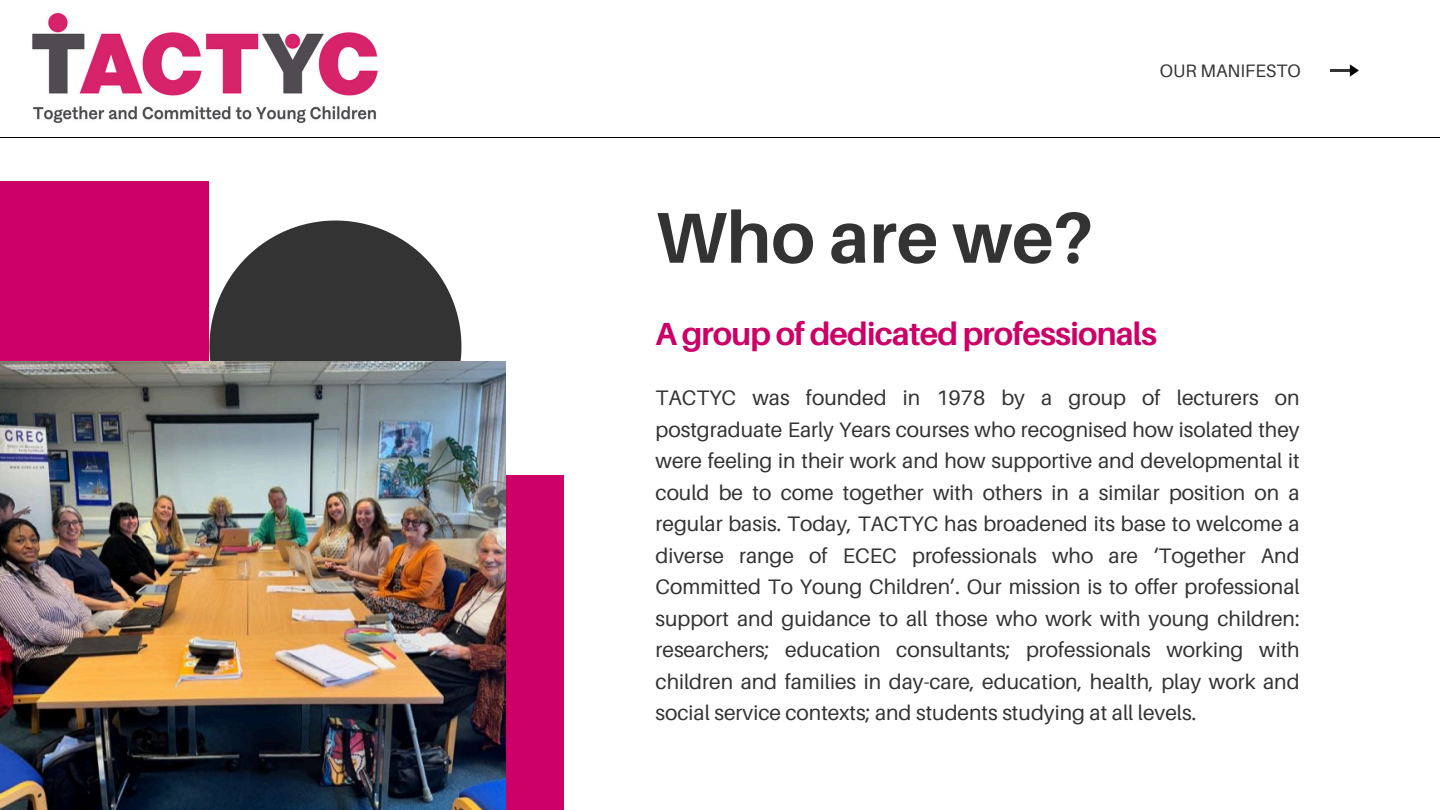
<style>
.page{position:relative;width:1440px;height:810px;background:#fff}
.page>*{position:absolute;margin:0;border:0;box-sizing:border-box;transform-origin:0 0}
.t1{font:700 72px "Aileron";color:#333}
.t2{font:700 32px "Aileron";letter-spacing:-.025em;color:#c06}
.t3{font:21px/31.5px "Aileron";color:#333;text-align:justify}
.t4{font:18px "Aileron";color:#333}
</style>
<div class="page">
<hr style="left:0;top:137px;width:1440px;height:1px;background:#000">
<div style="left:397px;top:476px;width:166px;height:334px;background:#c06"></div>
<svg style="left:1331px;top:64px;width:28px;height:13px"></svg>
<div style="left:0;top:181px;width:209px;height:224px;background:#c06"></div>
<svg style="left:209px;top:221px;width:252px;height:140px;fill:#333"></svg>
<img style="left:0;top:361px;width:505px;height:449px">
<img style="left:32px;top:12px;width:346px;height:112px">
<p class="t1" style="left:656px;top:193px;width:439px">Who are we?</p>
<p class="t4" style="left:1160px;top:59px;width:142px">OUR MANIFESTO</p>
<p class="t2" style="left:656px;top:314px;width:503px">A group of dedicated professionals</p>
<p class="t3" style="left:656px;top:382px;width:646px">TACTYC was founded in 1978 by a group of lecturers on postgraduate Early Years courses who recognised how isolated they were feeling in their work and how supportive and developmental it could be to come together with others in a similar position on a regular basis. Today, TACTYC has broadened its base to welcome a diverse range of ECEC professionals who are ‘Together And Committed To Young Children’. Our mission is to offer professional support and guidance to all those who work with young children: researchers; education consultants; professionals working with children and families in day-care, education, health, play work and social service contexts; and students studying at all levels.</p>
</div>
